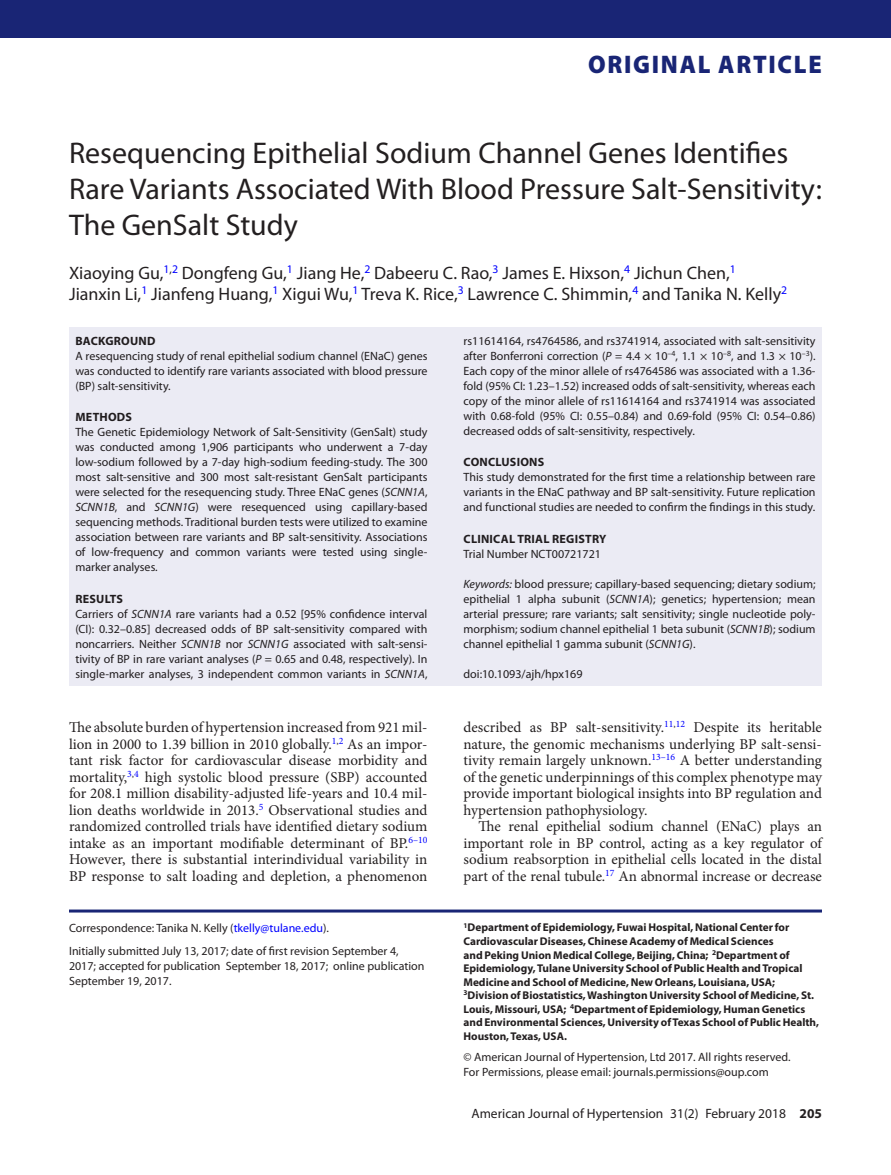
<style>
.page{position:relative;width:891px;height:1175px;background:#fff}
.page>*{position:absolute;margin:0;border:0;box-sizing:border-box;transform-origin:0 0}
.t1{font:30px/36px "Myriad Pro";color:#231f20}
.t2{font:900 25.5px "Myriad Pro";letter-spacing:.07em;color:#192575;scale:.95 1}
.t3{font:18px/21px "Myriad Pro";color:#231f20}
.t4{font:15px/16.5px "Minion Pro";letter-spacing:-.005em;color:#231f20;text-align:justify}
.t5{font:13.5px "Myriad Pro";color:#231f20}
.t6{font:12px/15px "Myriad Pro";color:#231f20;text-align:justify}
.t7{font:700 12px "Myriad Pro";letter-spacing:.02em;color:#231f20}
.t8{font:700 11.25px/13.5px "Myriad Pro";color:#231f20}
.s1{font-style:italic}
.s2{font-weight:700}
.s3{color:#00f}
</style>
<div class="page">
<div style="left:0;top:0;width:891px;height:38px;background:#192575"></div>
<div style="left:69px;top:327px;width:753px;height:358px;background:#ebebf4"></div>
<hr style="left:69px;top:909px;width:753px;height:3px;background:#192575">
<h2 class="t2" style="left:588px;top:50px;width:247px">ORIGINAL ARTICLE</h2>
<h1 class="t1" style="left:69px;top:135px;width:754px">Resequencing Epithelial Sodium Channel Genes Identifies<br>Rare Variants Associated With Blood Pressure Salt-Sensitivity:<br>The GenSalt Study</h1>
<h3 class="t3" style="left:69px;top:262px;width:720px">Xiaoying Gu,<sup>1</sup><sup>,</sup><sup>2</sup> Dongfeng Gu,<sup>1</sup> Jiang He,<sup>2</sup> Dabeeru C. Rao,<sup>3</sup> James E. Hixson,<sup>4</sup> Jichun Chen,<sup>1<br></sup>Jianxin Li,<sup>1</sup> Jianfeng Huang,<sup>1</sup> Xigui Wu,<sup>1</sup> Treva K. Rice,<sup>3</sup> Lawrence C. Shimmin,<sup>4</sup> and Tanika N. Kelly<sup>2</sup></h3>
<p class="t7" style="left:75px;top:333px;width:82px">BACKGROUND</p>
<p class="t6" style="left:75px;top:348px;width:354px">A resequencing study of renal epithelial sodium channel (ENaC) genes was conducted to identify rare variants associated with blood pressure (BP) salt-sensitivity.</p>
<p class="t7" style="left:75px;top:409px;width:58px">METHODS</p>
<p class="t6" style="left:75px;top:424px;width:354px">The Genetic Epidemiology Network of Salt-Sensitivity (GenSalt) study was conducted among 1,906 participants who underwent a 7-day low-sodium followed by a 7-day high-sodium feeding-study. The 300 most salt-sensitive and 300 most salt-resistant GenSalt participants were selected for the resequencing study. Three ENaC genes (<span class="s1">SCNN1A</span>, <span class="s1">SCNN1B</span>, and <span class="s1">SCNN1G</span>) were resequenced using capillary-based sequencing methods. Traditional burden tests were utilized to examine association between rare variants and BP salt-sensitivity. Associations of low-frequency and common variants were tested using single&shy;marker analyses.</p>
<p class="t6" style="left:75px;top:591px;width:354px;text-align:left"><span class="s2">RESULTS<br></span>Carriers of <span class="s1">SCNN1A</span> rare variants had a 0.52 [95% confidence interval (CI): 0.32–0.85] decreased odds of BP salt-sensitivity compared with noncarriers. Neither <span class="s1">SCNN1B</span> nor <span class="s1">SCNN1G</span> associated with salt-sensi&shy;tivity of BP in rare variant analyses (<span class="s1">P</span> = 0.65 and 0.48, respectively). In single-marker analyses, 3 independent common variants in <span class="s1">SCNN1A</span>,</p>
<p class="t6" style="left:463px;top:333px;width:354px">rs11614164, rs4764586, and rs3741914, associated with salt-sensitivity after Bonferroni correction (<span class="s1">P</span> = 4.4 × 10<sup>–4</sup>, 1.1 × 10<sup>–8</sup>, and 1.3 × 10<sup>–3</sup>).<br>Each copy of the minor allele of rs4764586 was associated with a 1.36- fold (95% CI: 1.23–1.52) increased odds of salt-sensitivity, whereas each copy of the minor allele of rs11614164 and rs3741914 was associated with 0.68-fold (95% CI: 0.55–0.84) and 0.69-fold (95% CI: 0.54–0.86) decreased odds of salt-sensitivity, respectively.</p>
<p class="t7" style="left:464px;top:454px;width:82px">CONCLUSIONS</p>
<p class="t6" style="left:463px;top:469px;width:354px">This study demonstrated for the first time a relationship between rare variants in the ENaC pathway and BP salt-sensitivity. Future replication and functional studies are needed to confirm the findings in this study.</p>
<p class="t7" style="left:464px;top:531px;width:144px">CLINICAL TRIAL REGISTRY</p>
<p class="t6" style="left:463px;top:546px;width:139px">Trial Number NCT00721721</p>
<p class="t6" style="left:463px;top:576px;width:354px"><span class="s1">Keywords:</span> blood pressure; capillary-based sequencing; dietary sodium; epithelial 1 alpha subunit (<span class="s1">SCNN1A</span>); genetics; hypertension; mean arterial pressure; rare variants; salt sensitivity; single nucleotide poly&shy;morphism; sodium channel epithelial 1 beta subunit (<span class="s1">SCNN1B</span>); sodium channel epithelial 1 gamma subunit (<span class="s1">SCNN1G</span>).</p>
<p class="t6" style="left:463px;top:666px;width:121px">doi:10.1093/ajh/hpx169</p>
<p class="t4" style="left:69px;top:719px;width:360px">The absolute burden of hypertension increased from 921 mil&shy;lion in 2000 to 1.39 billion in 2010 globally.<sup>1</sup><sup>,</sup><sup>2</sup> As an impor&shy;tant risk factor for cardiovascular disease morbidity and mortality,<sup>3</sup><sup>,</sup><sup>4</sup> high systolic blood pressure (SBP) accounted for 208.1 million disability-adjusted life-years and 10.4 mil&shy;lion deaths worldwide in 2013.<sup>5</sup> Observational studies and randomized controlled trials have identified dietary sodium intake as an important modifiable determinant of BP.<sup>6–10<br></sup>However, there is substantial interindividual variability in BP response to salt loading and depletion, a phenomenon</p>
<p class="t4" style="left:463px;top:719px;width:360px">described as BP salt-sensitivity.<sup>11</sup><sup>,</sup><sup>12</sup> Despite its heritable nature, the genomic mechanisms underlying BP salt-sensi&shy;tivity remain largely unknown.<sup>13–16</sup> A better understanding of the genetic underpinnings of this complex phenotype may provide important biological insights into BP regulation and hypertension pathophysiology.</p>
<p class="t4" style="left:463px;top:818px;width:360px;text-indent:15px">The renal epithelial sodium channel (ENaC) plays an important role in BP control, acting as a key regulator of sodium reabsorption in epithelial cells located in the distal part of the renal tubule.<sup>17</sup> An abnormal increase or decrease</p>
<p class="t6" style="left:69px;top:916px;width:331px;line-height:22.5px">Correspondence: Tanika N. Kelly (<span class="s3">tkelly@tulane.edu</span>).<br>Initially submitted July 13, 2017; date of first revision September 4,</p>
<p class="t6" style="left:69px;top:957px;width:357px">2017; accepted for publication September 18, 2017; online publication<br>September 19, 2017.</p>
<p class="t8" style="left:463px;top:920px;width:357px"><sup>1</sup>Department of Epidemiology, Fuwai Hospital, National Center for Cardiovascular Diseases, Chinese Academy of Medical Sciences<br>and Peking Union Medical College, Beijing, China; <sup>2</sup>Department of Epidemiology, Tulane University School of Public Health and Tropical Medicine and School of Medicine, New Orleans, Louisiana, USA; <sup>3</sup>Division of Biostatistics, Washington University School of Medicine, St.<br>Louis, Missouri, USA; <sup>4</sup>Department of Epidemiology, Human Genetics and Environmental Sciences, University of Texas School of Public Health, Houston, Texas, USA.</p>
<p class="t6" style="left:463px;top:1049px;width:329px">© American Journal of Hypertension, Ltd 2017. All rights reserved.<br>For Permissions, please email: journals.permissions@oup.com</p>
<p class="t5" style="left:471px;top:1105px;width:352px">American Journal of Hypertension 31(2) February 2018 <span class="s2">205</span></p>
</div>
